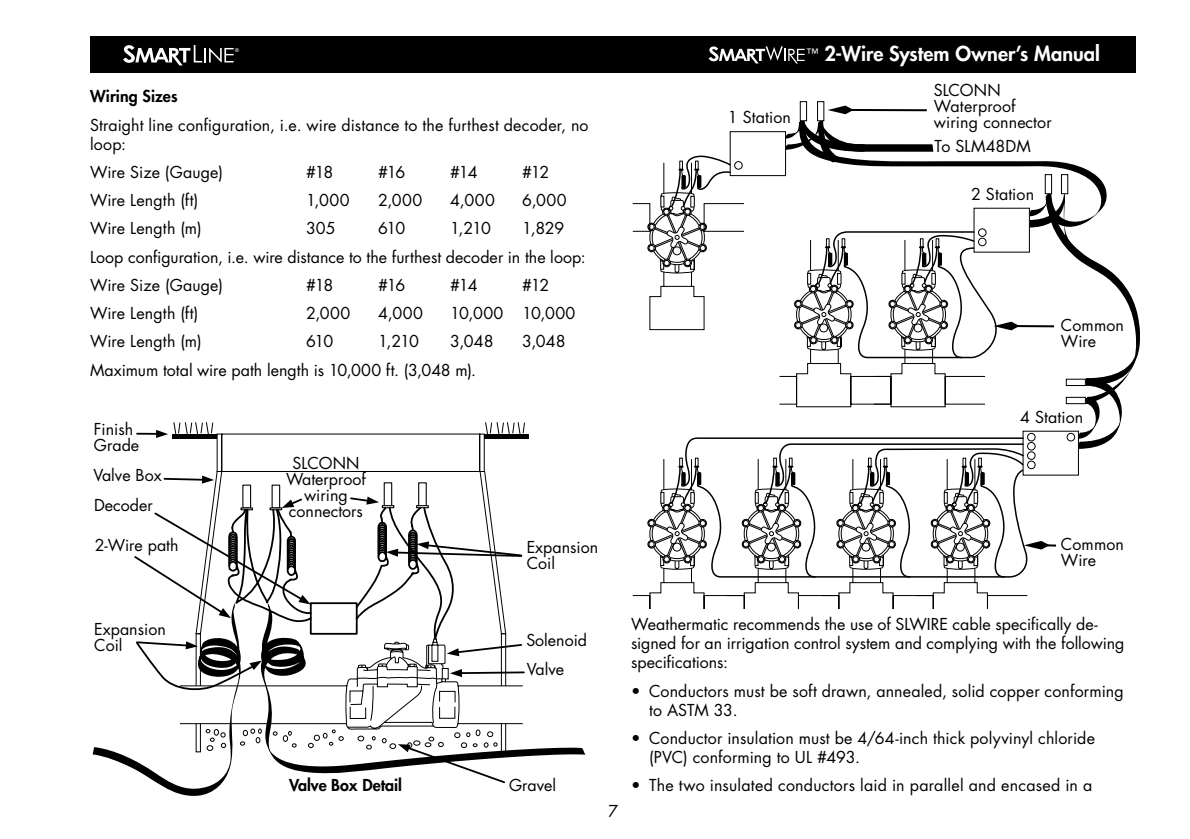
<style>
.page{position:relative;width:1190px;height:839px;background:#fff}
.page>*{position:absolute;margin:0;border:0;box-sizing:border-box;transform-origin:0 0}
.t1{font:800 20px "Futura";color:#fff}
.t2{font:16px/16px "Futura";letter-spacing:.005em;color:#000}
.t3{font:800 16px "Futura";color:#000}
.t4{font:16px "Futura";letter-spacing:.025em;color:#000}
.t5{font:12.6px "Futura";color:#fff}
.t6{font:5.4px "Arial";color:#fff}
</style>
<div class="page">
<div style="left:90px;top:36px;width:1045px;height:36px;background:#000"></div>
<svg style="left:123px;top:45px;width:111px;height:20px"></svg>
<svg style="left:708px;top:46px;width:96px;height:17px"></svg>
<div style="left:799px;top:101px;width:8px;height:20px;border:1px solid #000"></div>
<div style="left:817px;top:101px;width:7px;height:20px;border:1px solid #000"></div>
<svg style="left:632px;top:105px;width:507px;height:503px"></svg>
<svg style="left:156px;top:422px;width:39px;height:59px"></svg>
<div style="left:484px;top:434px;width:44px;height:5px;background:#000"></div>
<svg style="left:195px;top:422px;width:330px;height:74px"></svg>
<svg style="left:93px;top:496px;width:430px;height:299px"></svg>
<svg style="left:258px;top:600px;width:327px;height:174px"></svg>
<p class="t1" style="left:824px;top:40px;width:277px">2-Wire System Owner’s Manual</p>
<p class="t6" style="left:235px;top:46px;width:5px">®</p>
<p class="t5" style="left:806px;top:45px;width:13px">™</p>
<p class="t3" style="left:90px;top:86px;width:89px">Wiring Sizes</p>
<p class="t2" style="left:90px;top:115px;width:500px;line-height:19.2px">Straight line configuration, i.e. wire distance to the furthest decoder, no loop:</p>
<p class="t2" style="left:90px;top:164px;width:135px">Wire Size (Gauge)</p>
<p class="t2" style="left:306px;top:164px;width:29px">#18</p>
<p class="t2" style="left:378px;top:164px;width:29px">#16</p>
<p class="t2" style="left:450px;top:164px;width:29px">#14</p>
<p class="t2" style="left:522px;top:164px;width:29px">#12</p>
<p class="t2" style="left:90px;top:192px;width:110px">Wire Length (ft)</p>
<p class="t2" style="left:306px;top:192px;width:45px">1,000</p>
<p class="t2" style="left:378px;top:192px;width:46px">2,000</p>
<p class="t2" style="left:450px;top:192px;width:46px">4,000</p>
<p class="t2" style="left:522px;top:192px;width:46px">6,000</p>
<p class="t2" style="left:90px;top:220px;width:113px">Wire Length (m)</p>
<p class="t2" style="left:306px;top:220px;width:31px">305</p>
<p class="t2" style="left:378px;top:220px;width:29px">610</p>
<p class="t2" style="left:450px;top:220px;width:42px">1,210</p>
<p class="t2" style="left:90px;top:214px;width:497px;line-height:28.2px;text-indent:432px">1,829<br>Loop configuration, i.e. wire distance to the furthest decoder in the loop:<br>Wire Size (Gauge)</p>
<p class="t2" style="left:306px;top:276px;width:29px">#18</p>
<p class="t2" style="left:378px;top:276px;width:29px">#16</p>
<p class="t2" style="left:450px;top:276px;width:29px">#14</p>
<p class="t2" style="left:522px;top:276px;width:29px">#12</p>
<p class="t2" style="left:90px;top:305px;width:110px">Wire Length (ft)</p>
<p class="t2" style="left:306px;top:305px;width:46px">2,000</p>
<p class="t2" style="left:378px;top:305px;width:46px">4,000</p>
<p class="t4" style="left:450px;top:302px;width:127px">10,000 10,000</p>
<p class="t2" style="left:90px;top:333px;width:113px">Wire Length (m)</p>
<p class="t2" style="left:306px;top:333px;width:29px">610</p>
<p class="t2" style="left:378px;top:333px;width:42px">1,210</p>
<p class="t2" style="left:450px;top:333px;width:45px">3,048</p>
<p class="t2" style="left:522px;top:333px;width:45px">3,048</p>
<p class="t2" style="left:90px;top:361px;width:387px">Maximum total wire path length is 10,000 ft. (3,048 m).</p>
<p class="t2" style="left:94px;top:421px;width:47px">Finish<br>Grade</p>
<p class="t2" style="left:93px;top:466px;width:70px">Valve Box</p>
<p class="t2" style="left:94px;top:496px;width:60px">Decoder</p>
<p class="t2" style="left:95px;top:536px;width:85px">2-Wire path</p>
<p class="t2" style="left:286px;top:454px;width:81px;text-align:center">SLCONN<br>Waterproof wiring connectors</p>
<p class="t2" style="left:526px;top:539px;width:73px">Expansion<br>Coil</p>
<p class="t2" style="left:728px;top:109px;width:65px">1 Station</p>
<p class="t2" style="left:933px;top:82px;width:120px">SLCONN<br>Waterproof wiring connector</p>
<p class="t2" style="left:934px;top:138px;width:98px">To SLM48DM</p>
<p class="t2" style="left:971px;top:186px;width:65px">2 Station</p>
<p class="t2" style="left:1060px;top:317px;width:65px">Common<br>Wire</p>
<p class="t2" style="left:1020px;top:409px;width:65px">4 Station</p>
<p class="t2" style="left:1060px;top:536px;width:65px">Common<br>Wire</p>
<p class="t2" style="left:94px;top:620px;width:73px">Expansion<br>Coil</p>
<p class="t2" style="left:526px;top:624px;width:62px;line-height:29.8px">Solenoid<br>Valve</p>
<p class="t3" style="left:289px;top:773px;width:114px">Valve Box Detail</p>
<p class="t2" style="left:509px;top:776px;width:49px">Gravel</p>
<p class="t2" style="left:608px;top:802px;width:11px">7</p>
<p class="t2" style="left:631px;top:613px;width:495px;line-height:19.2px">Weathermatic recommends the use of SLWIRE cable specifically de&shy;signed for an irrigation control system and complying with the following specifications:</p>
<p class="t2" style="left:649px;top:680px;width:476px;line-height:19.2px;text-indent:-18px">• Conductors must be soft drawn, annealed, solid copper conforming to ASTM 33.</p>
<p class="t2" style="left:649px;top:728px;width:447px;line-height:19.2px;text-indent:-18px">• Conductor insulation must be 4/64-inch thick polyvinyl chloride (PVC) conforming to UL #493.</p>
<p class="t2" style="left:631px;top:777px;width:463px">• The two insulated conductors laid in parallel and encased in a</p>
</div>
